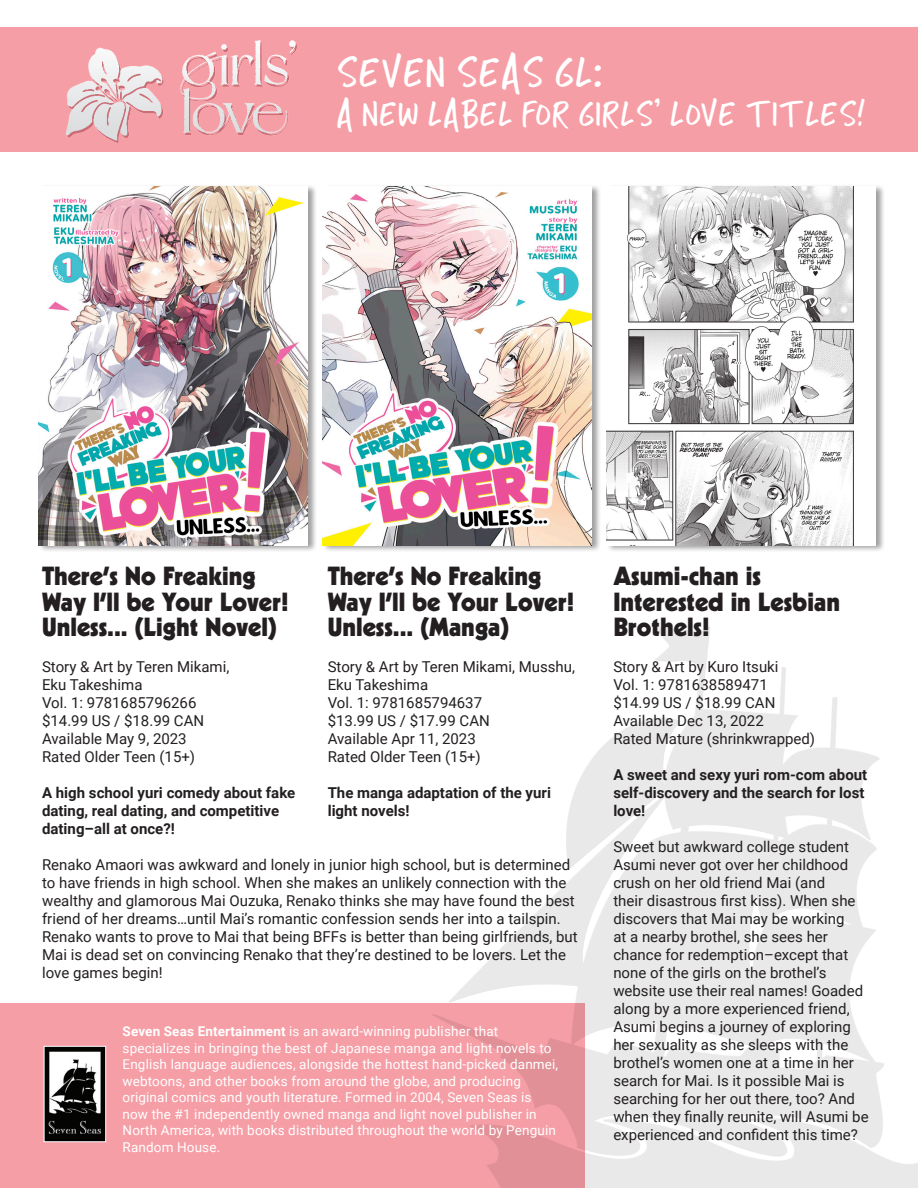
<style>
.page{position:relative;width:918px;height:1188px;background:#fff}
.page>*{position:absolute;margin:0;border:0;box-sizing:border-box;transform-origin:0 0}
.t1{font:42px "Intruding Cat";letter-spacing:.01em;color:#fff}
.t2{font:34.65px "Intruding Cat";letter-spacing:.01em;color:#fff}
.t3{font:900 25.5px/25.5px "Kabel LT Std";color:#231f20}
.t4{font:15px/18px "Roboto";color:#231f20}
.t5{font:700 15px/18px "Roboto";color:#231f20}
.t6{font:13.5px/16.5px "Roboto";letter-spacing:.01em;color:#fff}
.s1{font-weight:700}
</style>
<div class="page">
<div style="left:0;top:27px;width:918px;height:125px;background:#f69ea6"></div>
<div style="left:0;top:1003px;width:584px;height:185px;background:#f69ea6"></div>
<img style="left:433px;top:625px;width:485px;height:563px">
<img style="left:66px;top:40px;width:231px;height:103px">
<div style="left:38px;top:184px;width:279px;height:369px;background:#231f20;opacity:.43"></div>
<img style="left:39px;top:186px;width:269px;height:359px">
<div style="left:322px;top:184px;width:279px;height:369px;background:#231f20;opacity:.43"></div>
<img style="left:323px;top:186px;width:269px;height:359px">
<div style="left:606px;top:184px;width:279px;height:369px;background:#231f20;opacity:.43"></div>
<img style="left:607px;top:186px;width:269px;height:359px">
<img style="left:46px;top:1048px;width:58px;height:90px">
<div style="left:44px;top:1046px;width:62px;height:96px;border:1px solid #fff"></div>
<p class="t1" style="left:338px;top:48px;width:268px">SEVEN SEAS GL:</p>
<p class="t2" style="left:338px;top:93px;width:531px">A NEW LABEL FOR GIRLS’ LOVE TITLES!</p>
<p class="t3" style="left:42px;top:563px;width:248px">There’s No Freaking<br>Way I’ll be Your Lover!<br>Unless... (Light Novel)</p>
<p class="t4" style="left:42px;top:657px;width:189px">Story &amp; Art by Teren Mikami,</p>
<p class="t4" style="left:42px;top:675px;width:102px">Eku Takeshima</p>
<p class="t4" style="left:42px;top:693px;width:156px">Vol. 1: 9781685796266</p>
<p class="t4" style="left:42px;top:711px;width:164px">$14.99 US / $18.99 CAN</p>
<p class="t4" style="left:42px;top:729px;width:146px">Available May 9, 2023</p>
<p class="t4" style="left:42px;top:747px;width:155px">Rated Older Teen (15+)</p>
<p class="t5" style="left:42px;top:783px;width:255px">A high school yuri comedy about fake dating, real dating, and competitive dating–all at once?!</p>
<p class="t3" style="left:328px;top:563px;width:248px">There’s No Freaking<br>Way I’ll be Your Lover!<br>Unless... (Manga)</p>
<p class="t4" style="left:328px;top:657px;width:249px">Story &amp; Art by Teren Mikami, Musshu,<br>Eku Takeshima</p>
<p class="t4" style="left:328px;top:693px;width:156px">Vol. 1: 9781685794637</p>
<p class="t4" style="left:328px;top:711px;width:164px">$13.99 US / $17.99 CAN</p>
<p class="t4" style="left:328px;top:729px;width:150px">Available Apr 11, 2023</p>
<p class="t4" style="left:328px;top:747px;width:155px">Rated Older Teen (15+)</p>
<p class="t5" style="left:328px;top:783px;width:225px">The manga adaptation of the yuri light novels!</p>
<p class="t4" style="left:42px;top:855px;width:537px">Renako Amaori was awkward and lonely in junior high school, but is determined to have friends in high school. When she makes an unlikely connection with the wealthy and glamorous Mai Ouzuka, Renako thinks she may have found the best friend of her dreams…until Mai’s romantic confession sends her into a tailspin.<br>Renako wants to prove to Mai that being BFFs is better than being girlfriends, but Mai is dead set on convincing Renako that they’re destined to be lovers. Let the love games begin!</p>
<p class="t6" style="left:123px;top:1023px;width:437px"><span class="s1">Seven Seas Entertainment</span> is an award-winning publisher that specializes in bringing the best of Japanese manga and light novels to English language audiences, alongside the hottest hand-picked danmei, webtoons, and other books from around the globe, and producing original comics and youth literature. Formed in 2004, Seven Seas is now the #1 independently owned manga and light novel publisher in North America, with books distributed throughout the world by Penguin Random House.</p>
<p class="t3" style="left:613px;top:563px;width:228px">Asumi-chan is<br>Interested in Lesbian<br>Brothels!</p>
<p class="t4" style="left:613px;top:657px;width:167px">Story &amp; Art by Kuro Itsuki</p>
<p class="t4" style="left:613px;top:675px;width:156px">Vol. 1: 9781638589471</p>
<p class="t4" style="left:613px;top:693px;width:164px">$14.99 US / $18.99 CAN</p>
<p class="t4" style="left:613px;top:711px;width:152px">Available Dec 13, 2022</p>
<p class="t4" style="left:613px;top:729px;width:203px">Rated Mature (shrinkwrapped)</p>
<p class="t5" style="left:613px;top:765px;width:255px">A sweet and sexy yuri rom-com about self-discovery and the search for lost love!</p>
<p class="t4" style="left:613px;top:837px;width:257px">Sweet but awkward college student Asumi never got over her childhood crush on her old friend Mai (and<br>their disastrous first kiss). When she discovers that Mai may be working<br>at a nearby brothel, she sees her chance for redemption–except that none of the girls on the brothel’s website use their real names! Goaded along by a more experienced friend, Asumi begins a journey of exploring her sexuality as she sleeps with the brothel’s women one at a time in her search for Mai. Is it possible Mai is searching for her out there, too? And when they finally reunite, will Asumi be experienced and confident this time?</p>
</div>
